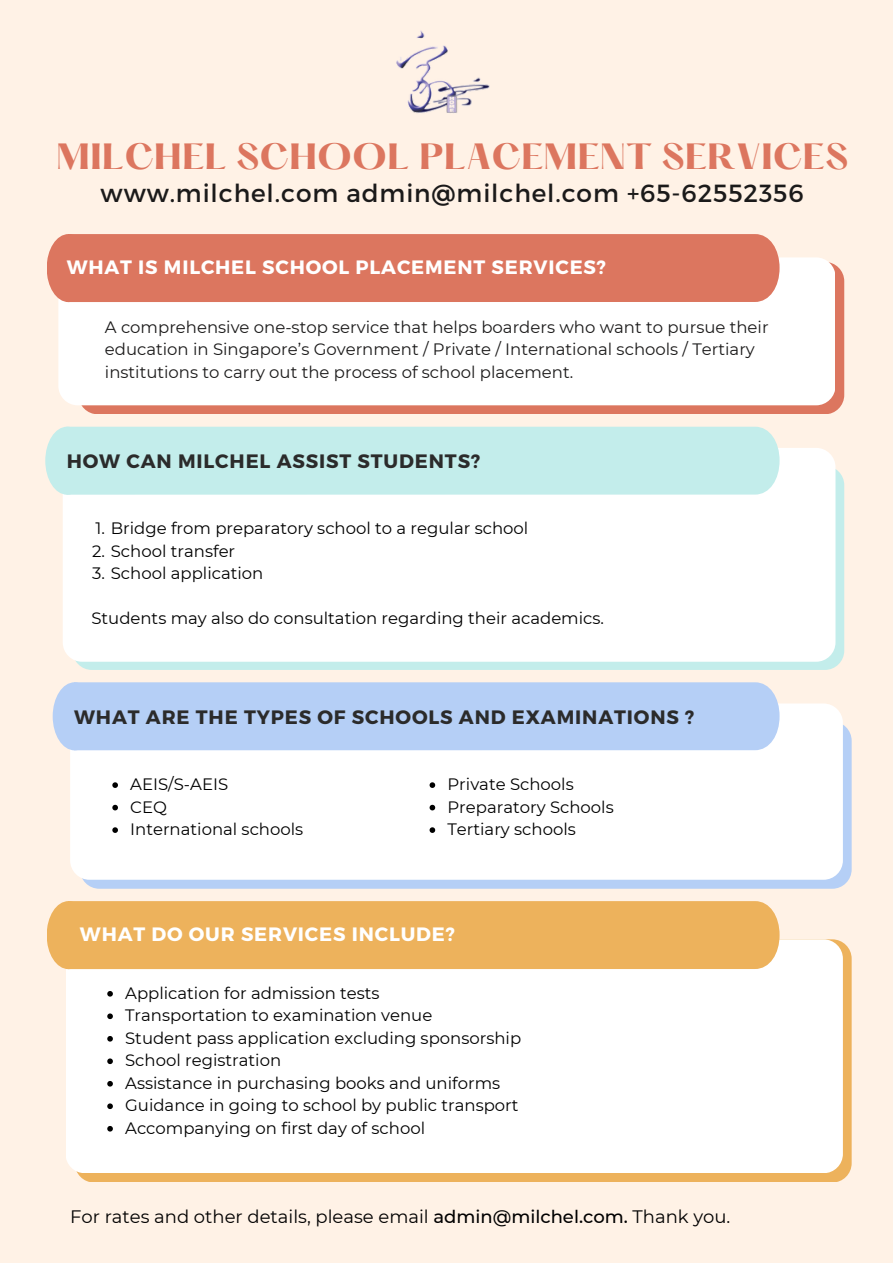
<style>
.page{position:relative;width:893px;height:1264px;background:#fff}
.page>*{position:absolute;margin:0;border:0;box-sizing:border-box;transform-origin:0 0}
.t1{font:700 31.95px "Hatton";color:#dc765f}
.t2{font:24.75px "Montserrat";letter-spacing:.035em;color:#1b1a1a}
.t3{font:700 19.35px "Montserrat";letter-spacing:.045em;color:#2b2b2b}
.t4{font:700 19.35px "Montserrat";letter-spacing:.045em;color:#fff}
.t5{font:18px "Montserrat";color:#000}
.t6{font:16.5px "Montserrat";color:#000}
.t7{font:16.5px/22.5px "Montserrat";color:#1b1a1a}
.s1{font-weight:500}
</style>
<div class="page">
<div style="left:0;top:0;width:892px;height:1262px;background:#fff2e6"></div>
<div style="left:78px;top:262px;width:766px;height:152px;background:#dc765f;border-radius:19px"></div>
<div style="left:58px;top:257px;width:777px;height:148px;background:#fff;border-radius:19px"></div>
<div style="left:90px;top:234px;width:689px;height:68px;background:#dc765f"></div>
<svg style="left:47px;top:234px;width:43px;height:68px;background:#df826d"></svg>
<div style="left:73px;top:466px;width:771px;height:204px;background:#c3edeb;border-radius:19px"></div>
<div style="left:63px;top:448px;width:772px;height:213px;background:#fff;border-radius:19px"></div>
<div style="left:89px;top:426px;width:690px;height:68px;background:#c3edeb"></div>
<svg style="left:45px;top:426px;width:44px;height:68px;background:#caedea"></svg>
<img style="left:396px;top:31px;width:94px;height:82px">
<div style="left:75px;top:939px;width:776px;height:243px;background:#edb25c;border-radius:19px"></div>
<div style="left:65px;top:939px;width:777px;height:234px;background:#fff;border-radius:19px"></div>
<div style="left:90px;top:901px;width:689px;height:68px;background:#edb25c"></div>
<svg style="left:47px;top:901px;width:43px;height:68px;background:#eeb86a"></svg>
<svg style="left:107px;top:991px;width:6px;height:5px"></svg>
<svg style="left:107px;top:1013px;width:6px;height:6px"></svg>
<svg style="left:107px;top:1036px;width:6px;height:5px"></svg>
<svg style="left:107px;top:1058px;width:6px;height:6px"></svg>
<svg style="left:107px;top:1081px;width:6px;height:5px"></svg>
<svg style="left:107px;top:1103px;width:6px;height:6px"></svg>
<svg style="left:107px;top:1126px;width:6px;height:5px"></svg>
<div style="left:80px;top:721px;width:771px;height:167px;background:#b5cff6;border-radius:19px"></div>
<div style="left:70px;top:703px;width:772px;height:176px;background:#fff;border-radius:19px"></div>
<div style="left:96px;top:682px;width:683px;height:68px;background:#b5cff6"></div>
<svg style="left:53px;top:682px;width:43px;height:68px;background:#bcd2f4"></svg>
<svg style="left:112px;top:782px;width:6px;height:6px"></svg>
<svg style="left:112px;top:804px;width:6px;height:6px"></svg>
<svg style="left:112px;top:827px;width:6px;height:6px"></svg>
<svg style="left:429px;top:782px;width:6px;height:6px"></svg>
<svg style="left:429px;top:804px;width:6px;height:6px"></svg>
<svg style="left:429px;top:827px;width:6px;height:6px"></svg>
<p class="t1" style="left:56px;top:141px;width:793px">MILCHEL SCHOOL PLACEMENT SERVICES</p>
<p class="t2" style="left:101px;top:177px;width:704px">www.milchel.com admin@milchel.com +65-62552356</p>
<p class="t4" style="left:67px;top:254px;width:540px">WHAT IS MILCHEL SCHOOL PLACEMENT SERVICES?</p>
<p class="t7" style="left:105px;top:316px;width:665px">A comprehensive one-stop service that helps boarders who want to pursue their education in Singapore’s Government / Private / International schools / Tertiary institutions to carry out the process of school placement.</p>
<p class="t3" style="left:67px;top:449px;width:415px">HOW CAN MILCHEL ASSIST STUDENTS?</p>
<p class="t6" style="left:95px;top:518px;width:434px">1. Bridge from preparatory school to a regular school</p>
<p class="t6" style="left:92px;top:540px;width:145px">2. School transfer</p>
<p class="t6" style="left:92px;top:563px;width:173px">3. School application</p>
<p class="t6" style="left:91px;top:608px;width:514px">Students may also do consultation regarding their academics.</p>
<p class="t3" style="left:74px;top:704px;width:621px">WHAT ARE THE TYPES OF SCHOOLS AND EXAMINATIONS ?</p>
<p class="t6" style="left:130px;top:774px;width:99px">AEIS/S-AEIS</p>
<p class="t6" style="left:130px;top:796px;width:38px">CEQ</p>
<p class="t6" style="left:130px;top:819px;width:174px">International schools</p>
<p class="t6" style="left:447px;top:774px;width:128px">Private Schools</p>
<p class="t6" style="left:447px;top:796px;width:168px">Preparatory Schools</p>
<p class="t6" style="left:447px;top:819px;width:130px">Tertiary schools</p>
<p class="t4" style="left:80px;top:921px;width:376px">WHAT DO OUR SERVICES INCLUDE?</p>
<p class="t6" style="left:125px;top:982px;width:256px">Application for admission tests</p>
<p class="t6" style="left:125px;top:1005px;width:309px">Transportation to examination venue</p>
<p class="t6" style="left:125px;top:1027px;width:397px">Student pass application excluding sponsorship</p>
<p class="t6" style="left:125px;top:1050px;width:157px">School registration</p>
<p class="t6" style="left:125px;top:1072px;width:376px">Assistance in purchasing books and uniforms</p>
<p class="t6" style="left:125px;top:1095px;width:395px">Guidance in going to school by public transport</p>
<p class="t6" style="left:125px;top:1117px;width:301px">Accompanying on first day of school</p>
<p class="t5" style="left:70px;top:1205px;width:661px">For rates and other details, please email <span class="s1">admin@milchel.com.</span> Thank you.</p>
</div>
